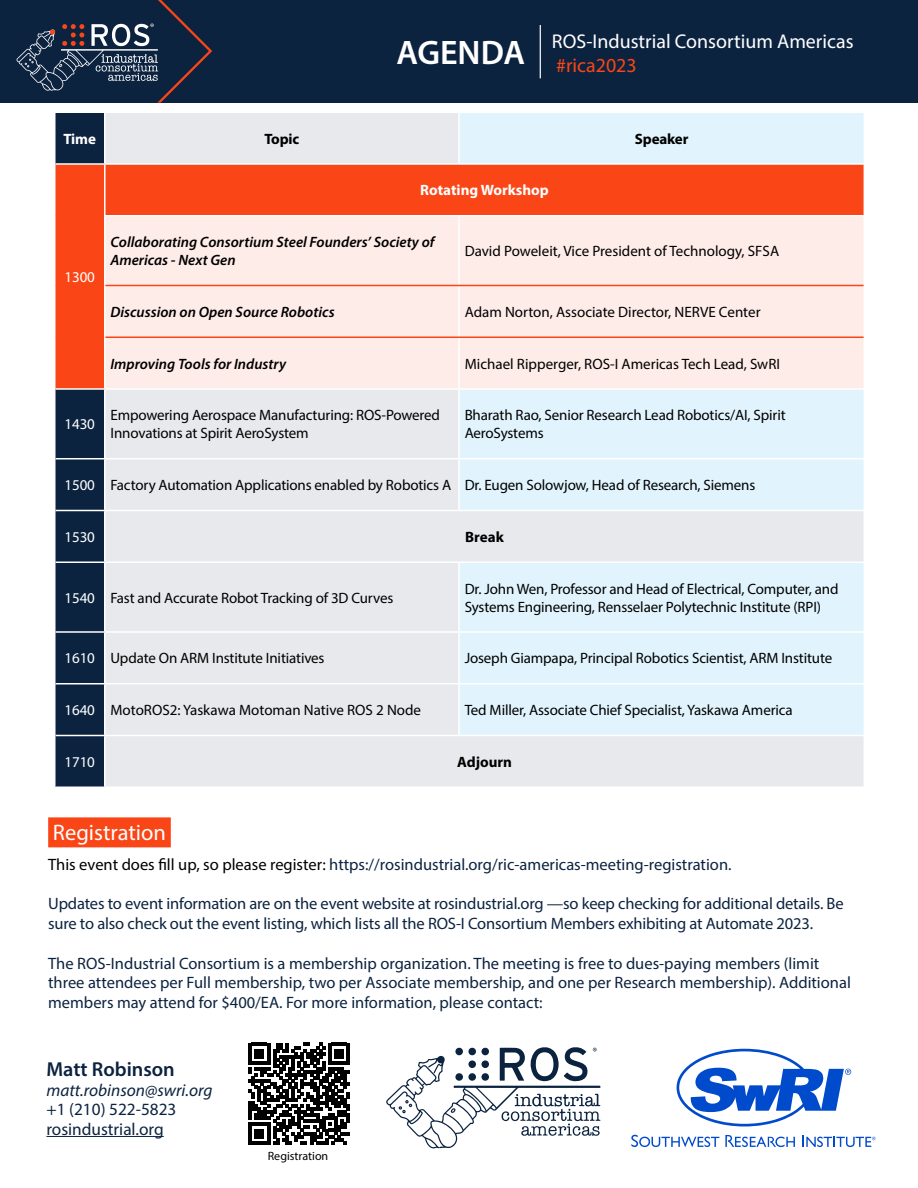
<style>
.page{position:relative;width:918px;height:1188px;background:#fff}
.page>*{position:absolute;margin:0;border:0;box-sizing:border-box;transform-origin:0 0}
.t1{font:600 34.05px "Myriad Pro";color:#fff}
.t2{font:22.5px "Myriad Pro";color:#fff}
.t3{font:600 20.25px "Myriad Pro";color:#0c2340}
.t4{font:19.95px "Myriad Pro";color:#fff}
.t5{font:19.95px "Myriad Pro";color:#fa4616}
.t6{font:17.25px/19.5px "Myriad Pro";color:#0c2340}
.t7{font:italic 17.25px "Myriad Pro";color:#0c2340}
.t8{font:16.5px/19.5px "Myriad Pro";color:#0c2340}
.t9{font:15px/18px "Myriad Pro";letter-spacing:-.01em;color:#000}
.t10{font:italic 600 15px/18px "Myriad Pro";color:#000}
.t11{font:700 15px "Myriad Pro";letter-spacing:-.01em;color:#000}
.t12{font:700 15px "Myriad Pro";color:#fff}
.t13{font:15px "Myriad Pro";letter-spacing:-.01em;color:#fff}
.t14{font:12px "Myriad Pro";color:#000}
.s1{color:#fff}
.s2{color:#000}
</style>
<div class="page">
<div style="left:48px;top:817px;width:123px;height:30px;background:#fa4616"></div>
<div style="left:0;top:0;width:918px;height:103px;background:#0c2340"></div>
<hr style="left:540px;top:25px;width:1px;height:53px;background:#fff">
<svg style="left:17px;top:0;width:195px;height:103px"></svg>
<div style="left:56px;top:113px;width:48px;height:673px;background:#0c2340"></div>
<div style="left:106px;top:113px;width:758px;height:673px;background:#e7e9ec"></div>
<svg style="left:459px;top:113px;width:405px;height:622px;background:#e1f2fa"></svg>
<div style="left:56px;top:165px;width:808px;height:223px;background:#fa4616"></div>
<div style="left:106px;top:216px;width:758px;height:172px;background:#feece8"></div>
<hr style="left:56px;top:163px;width:48px;height:2px;background:#fff">
<hr style="left:56px;top:388px;width:48px;height:2px;background:#fff">
<hr style="left:56px;top:458px;width:48px;height:1px;background:#fff">
<hr style="left:56px;top:510px;width:48px;height:1px;background:#fff">
<hr style="left:56px;top:561px;width:48px;height:2px;background:#fff">
<hr style="left:56px;top:631px;width:48px;height:2px;background:#fff">
<hr style="left:56px;top:683px;width:48px;height:1px;background:#fff">
<hr style="left:56px;top:735px;width:48px;height:1px;background:#fff">
<hr style="left:104px;top:165px;width:2px;height:50px;background:#fff">
<hr style="left:104px;top:216px;width:2px;height:69px;background:#fff">
<hr style="left:104px;top:163px;width:355px;height:2px;background:#fff">
<hr style="left:104px;top:215px;width:355px;height:1px;background:#fff">
<hr style="left:104px;top:458px;width:355px;height:1px;background:#fff">
<hr style="left:104px;top:561px;width:355px;height:2px;background:#fff">
<hr style="left:104px;top:510px;width:355px;height:1px;background:#fff">
<hr style="left:104px;top:631px;width:355px;height:2px;background:#fff">
<hr style="left:104px;top:683px;width:355px;height:1px;background:#fff">
<hr style="left:104px;top:735px;width:355px;height:1px;background:#fff">
<hr style="left:458px;top:113px;width:2px;height:50px;background:#fff">
<hr style="left:458px;top:216px;width:2px;height:69px;background:#fff">
<hr style="left:459px;top:163px;width:406px;height:2px;background:#fff">
<hr style="left:459px;top:215px;width:406px;height:1px;background:#fff">
<hr style="left:458px;top:390px;width:2px;height:68px;background:#fff">
<hr style="left:459px;top:458px;width:406px;height:1px;background:#fff">
<hr style="left:458px;top:459px;width:2px;height:51px;background:#fff">
<hr style="left:459px;top:561px;width:406px;height:2px;background:#fff">
<hr style="left:458px;top:563px;width:2px;height:68px;background:#fff">
<hr style="left:459px;top:510px;width:406px;height:1px;background:#fff">
<hr style="left:459px;top:631px;width:406px;height:2px;background:#fff">
<hr style="left:458px;top:633px;width:2px;height:50px;background:#fff">
<hr style="left:458px;top:684px;width:2px;height:51px;background:#fff">
<hr style="left:459px;top:683px;width:406px;height:1px;background:#fff">
<hr style="left:459px;top:735px;width:406px;height:1px;background:#fff">
<hr style="left:104px;top:285px;width:2px;height:52px;background:#fff">
<hr style="left:458px;top:286px;width:2px;height:50px;background:#fff">
<hr style="left:104px;top:337px;width:2px;height:51px;background:#fff">
<hr style="left:458px;top:338px;width:2px;height:50px;background:#fff">
<hr style="left:104px;top:388px;width:355px;height:2px;background:#fff">
<hr style="left:459px;top:388px;width:406px;height:2px;background:#fff">
<hr style="left:106px;top:285px;width:353px;height:1px;background:#fa4616">
<hr style="left:459px;top:285px;width:405px;height:1px;background:#fa4616">
<hr style="left:106px;top:336px;width:353px;height:2px;background:#fa4616">
<hr style="left:459px;top:336px;width:405px;height:2px;background:#fa4616">
<svg style="left:677px;top:1049px;width:174px;height:77px"></svg>
<svg style="left:631px;top:1135px;width:88px;height:12px"></svg>
<svg style="left:725px;top:1135px;width:70px;height:12px"></svg>
<svg style="left:802px;top:1135px;width:74px;height:12px"></svg>
<svg style="left:386px;top:1047px;width:215px;height:102px"></svg>
<svg style="left:249px;top:1043px;width:101px;height:101px"></svg>
<hr style="left:46px;top:1136px;width:118px;height:1px;background:#0c2340">
<h1 class="t1" style="left:396px;top:31px;width:130px">AGENDA</h1>
<h3 class="t4" style="left:552px;top:29px;width:303px">ROS-Industrial Consortium Americas</h3>
<h3 class="t5" style="left:556px;top:53px;width:82px">#rica2023</h3>
<p class="t12" style="left:64px;top:129px;width:34px">Time</p>
<p class="t11" style="left:264px;top:129px;width:36px">Topic</p>
<p class="t11" style="left:635px;top:129px;width:55px">Speaker</p>
<p class="t13" style="left:65px;top:268px;width:32px">1300</p>
<p class="t12" style="left:420px;top:181px;width:130px">Rotating Workshop</p>
<p class="t10" style="left:110px;top:233px;width:326px">Collaborating Consortium Steel Founders’ Society of<br>Americas - Next Gen</p>
<p class="t9" style="left:465px;top:242px;width:316px">David Poweleit, Vice President of Technology, SFSA</p>
<p class="t10" style="left:110px;top:303px;width:226px">Discussion on Open Source Robotics</p>
<p class="t9" style="left:465px;top:303px;width:297px">Adam Norton, Associate Director, NERVE Center</p>
<p class="t10" style="left:110px;top:354px;width:177px">Improving Tools for Industry</p>
<p class="t9" style="left:465px;top:354px;width:317px">Michael Ripperger, ROS-I Americas Tech Lead, SwRI</p>
<p class="t13" style="left:65px;top:415px;width:32px">1430</p>
<p class="t9" style="left:110px;top:406px;width:331px">Empowering Aerospace Manufacturing: ROS-Powered<br>Innovations at Spirit AeroSystem</p>
<p class="t9" style="left:465px;top:406px;width:323px">Bharath Rao, Senior Research Lead Robotics/AI, Spirit<br>AeroSystems</p>
<p class="t9" style="left:65px;top:476px;width:692px"><span class="s1">1500</span> Factory Automation Applications enabled by Robotics A Dr. Eugen Solowjow, Head of Research, Siemens</p>
<p class="t13" style="left:65px;top:528px;width:32px">1530</p>
<p class="t11" style="left:465px;top:527px;width:40px">Break</p>
<p class="t9" style="left:65px;top:588px;width:330px"><span class="s1">1540</span> Fast and Accurate Robot Tracking of 3D Curves</p>
<p class="t9" style="left:465px;top:579px;width:375px">Dr. John Wen, Professor and Head of Electrical, Computer, and<br>Systems Engineering, Rensselaer Polytechnic Institute (RPI)</p>
<p class="t9" style="left:65px;top:649px;width:261px"><span class="s1">1610</span> Update On ARM Institute Initiatives</p>
<p class="t9" style="left:465px;top:649px;width:369px">Joseph Giampapa, Principal Robotics Scientist, ARM Institute</p>
<p class="t9" style="left:65px;top:701px;width:358px"><span class="s1">1640</span> MotoROS2: Yaskawa Motoman Native ROS 2 Node</p>
<p class="t9" style="left:465px;top:701px;width:330px">Ted Miller, Associate Chief Specialist, Yaskawa America</p>
<p class="t13" style="left:65px;top:753px;width:32px">1710</p>
<p class="t11" style="left:457px;top:752px;width:56px">Adjourn</p>
<h2 class="t2" style="left:53px;top:818px;width:115px">Registration</h2>
<p class="t8" style="left:48px;top:854px;width:685px"><span class="s2">This event does fill up, so please register:</span> https://rosindustrial.org/ric-americas-meeting-registration.</p>
<p class="t8" style="left:48px;top:894px;width:797px">Updates to event information are on the event website at rosindustrial.org —so keep checking for additional details. Be sure to also check out the event listing, which lists all the ROS-I Consortium Members exhibiting at Automate 2023.</p>
<p class="t8" style="left:48px;top:953px;width:804px">The ROS-Industrial Consortium is a membership organization. The meeting is free to dues-paying members (limit three attendees per Full membership, two per Associate membership, and one per Research membership). Additional members may attend for $400/EA. For more information, please contact:</p>
<h3 class="t3" style="left:46px;top:1057px;width:130px">Matt Robinson</h3>
<p class="t7" style="left:46px;top:1079px;width:168px">matt.robinson@swri.org</p>
<p class="t6" style="left:46px;top:1099px;width:132px">+1 (210) 522-5823 rosindustrial.org</p>
<p class="t14" style="left:268px;top:1148px;width:62px">Registration</p>
</div>
